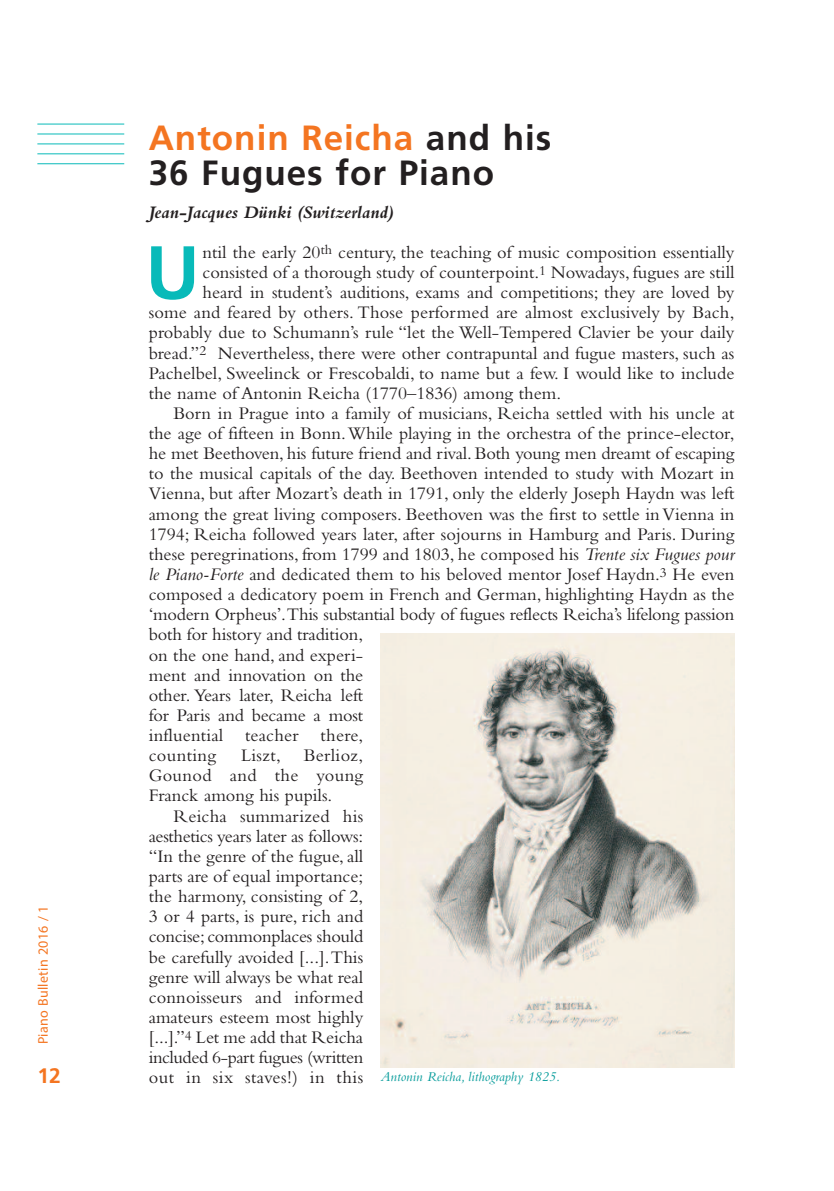
<style>
.page{position:relative;width:834px;height:1191px;background:#fff}
.page>*{position:absolute;margin:0;border:0;box-sizing:border-box;transform-origin:0 0}
.t1{font:700 75.25px "Frutiger";color:#08bab9}
.t2{font:700 35px/35px "Frutiger";letter-spacing:.03em;color:#231f20}
.t3{font:700 21px "Frutiger";color:#f47521}
.t4{font:18.38px/20.1px "Bembo";color:#231f20;text-align:justify}
.t5{font:18.38px "Bembo";letter-spacing:.02em;color:#231f20}
.t6{font:italic 14px "Bembo";color:#069c9b}
.t7{font:14px "Myriad Pro";letter-spacing:.025em;color:#f47521}
.s1{color:#f47521}
.s2{font-weight:700;font-style:italic}
.s3{font-style:italic}
.s4{font-style:normal;font-size:18.38px;color:#231f20}
</style>
<div class="page">
<hr style="left:37px;top:124px;width:87px;height:1px;background:#08bab9">
<hr style="left:37px;top:133px;width:87px;height:1px;background:#08bab9">
<hr style="left:37px;top:143px;width:87px;height:1px;background:#08bab9">
<hr style="left:37px;top:153px;width:87px;height:1px;background:#08bab9">
<hr style="left:37px;top:163px;width:87px;height:1px;background:#08bab9">
<img style="left:380px;top:633px;width:354px;height:434px">
<p class="t7" style="left:38px;top:1044px;width:140px;rotate:-90deg">Piano Bulletin 2016 / 1</p>
<p class="t3" style="left:37px;top:1066px;width:25px">12</p>
<h2 class="t2" style="left:149px;top:123px;width:404px"><span class="s1">Antonin Reicha</span> and his<br>36 Fugues for Piano</h2>
<p class="t4" style="left:202px;top:194px;width:533px;line-height:40.2px;text-indent:-54px"><span class="s2">Jean-Jacques Dünki (Switzerland)<br></span>ntil the early 20<sup>th</sup> century, the teaching of music composition essentially</p>
<p class="t4" style="left:202px;top:264px;width:533px">consisted of a thorough study of counterpoint.<sup>1</sup> Nowadays, fugues are still</p>
<p class="t4" style="left:202px;top:284px;width:533px">heard in student’s auditions, exams and competitions; they are loved by</p>
<p class="t4" style="left:149px;top:304px;width:587px">some and feared by others. Those performed are almost exclusively by Bach,</p>
<p class="t4" style="left:149px;top:324px;width:587px">probably due to Schumann’s rule “let the Well-Tempered Clavier be your daily</p>
<p class="t4" style="left:149px;top:344px;width:587px">bread.”<sup>2</sup> Nevertheless, there were other contrapuntal and fugue masters, such as</p>
<p class="t4" style="left:149px;top:365px;width:587px">Pachelbel, Sweelinck or Frescobaldi, to name but a few. I would like to include</p>
<p class="t4" style="left:149px;top:385px;width:414px">the name of Antonin Reicha (1770–1836) among them.</p>
<p class="t4" style="left:173px;top:405px;width:562px">Born in Prague into a family of musicians, Reicha settled with his uncle at</p>
<p class="t4" style="left:149px;top:425px;width:587px">the age of fifteen in Bonn.While playing in the orchestra of the prince-elector,</p>
<p class="t4" style="left:149px;top:445px;width:587px">he met Beethoven, his future friend and rival. Both young men dreamt of escaping</p>
<p class="t4" style="left:149px;top:465px;width:587px">to the musical capitals of the day. Beethoven intended to study with Mozart in</p>
<p class="t4" style="left:149px;top:485px;width:587px">Vienna, but after Mozart’s death in 1791, only the elderly Joseph Haydn was left</p>
<p class="t4" style="left:149px;top:505px;width:587px">among the great living composers. Beethoven was the first to settle inVienna in</p>
<p class="t4" style="left:149px;top:526px;width:587px">1794; Reicha followed years later, after sojourns in Hamburg and Paris. During</p>
<p class="t4" style="left:149px;top:546px;width:587px">these peregrinations, from 1799 and 1803, he composed his <span class="s3">Trente six Fugues pour</span></p>
<p class="t4" style="left:149px;top:566px;width:587px"><span class="s3">le Piano-Forte</span> and dedicated them to his beloved mentor Josef Haydn.<sup>3</sup> He even</p>
<p class="t4" style="left:149px;top:586px;width:587px">composed a dedicatory poem in French and German, highlighting Haydn as the</p>
<p class="t4" style="left:149px;top:606px;width:587px">‘modern Orpheus’.This substantial body of fugues reflects Reicha’s lifelong passion</p>
<p class="t4" style="left:149px;top:626px;width:216px">both for history and tradition,</p>
<p class="t4" style="left:149px;top:646px;width:216px">on the one hand, and experi-</p>
<p class="t4" style="left:149px;top:666px;width:216px">ment and innovation on the</p>
<p class="t4" style="left:149px;top:687px;width:216px">other. Years later, Reicha left</p>
<p class="t4" style="left:149px;top:707px;width:216px">for Paris and became a most</p>
<p class="t4" style="left:149px;top:727px;width:216px">influential teacher there,</p>
<p class="t5" style="left:149px;top:749px;width:69px">counting</p>
<p class="t4" style="left:241px;top:747px;width:41px">Liszt,</p>
<h1 class="t1" style="left:145px;top:242px;width:56px">U</h1>
<p class="t4" style="left:149px;top:747px;width:216px;text-indent:155px">Berlioz, Gounod and the young Franck among his pupils.</p>
<p class="t4" style="left:149px;top:807px;width:216px;text-indent:25px">Reicha summarized his aesthetics years later as follows: “In the genre of the fugue, all parts are of equal importance; the harmony, consisting of 2, 3 or 4 parts, is pure, rich and concise; commonplaces should be carefully avoided [...].This genre will always be what real connoisseurs and informed amateurs esteem most highly [...].”<sup>4</sup> Let me add that Reicha included 6-part fugues (written</p>
<p class="t6" style="left:149px;top:1072px;width:413px"><span class="s4">out in six staves!) in this</span> Antonin Reicha, lithography 1825.</p>
</div>
